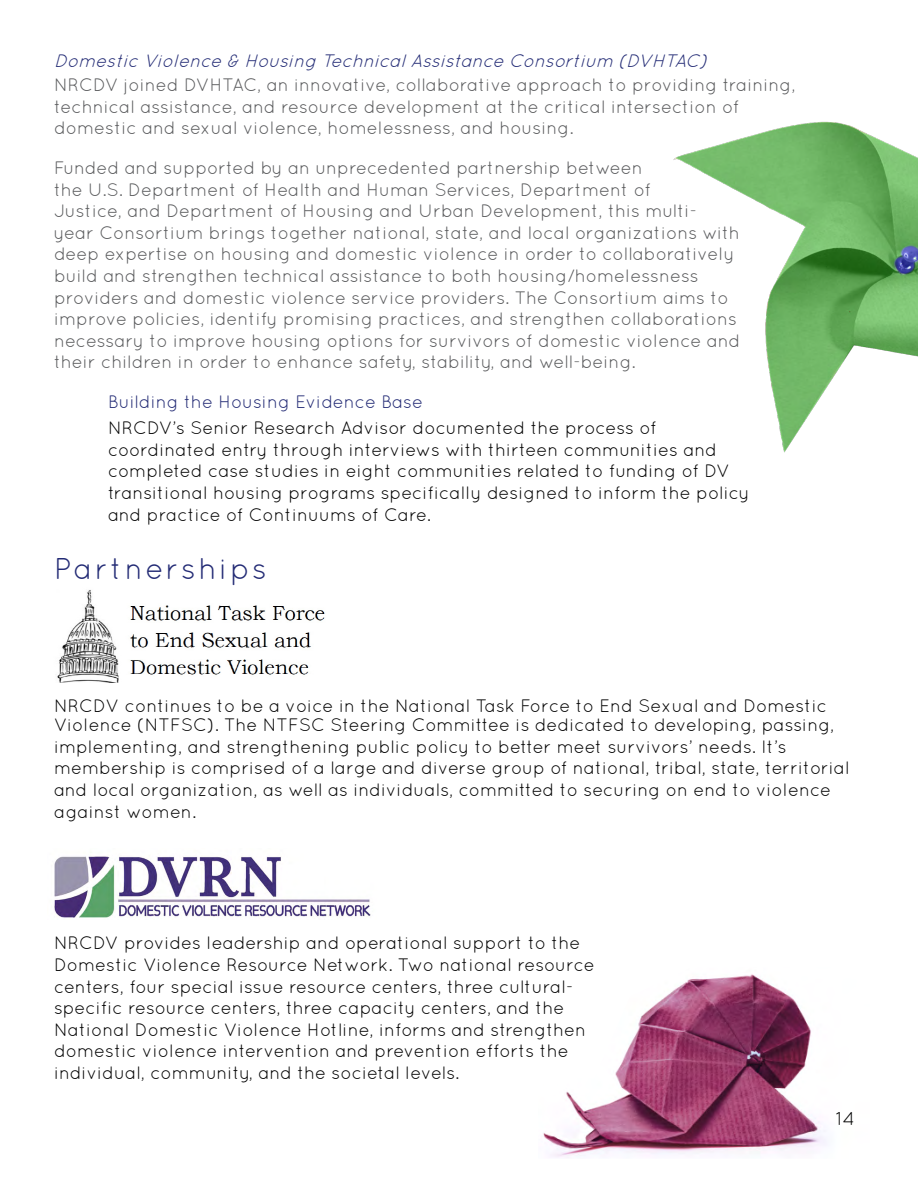
<style>
.page{position:relative;width:918px;height:1188px;background:#fff}
.page>*{position:absolute;margin:0;border:0;box-sizing:border-box;transform-origin:0 0}
.t1{font:30px "Quicksand";letter-spacing:.08em;color:#232b75}
.t2{font:18.75px "Quicksand";color:#000}
.t3{font:18px/21.6px "Quicksand";color:#000}
.t4{font:18px/21.6px "Quicksand";color:#58595b}
.t5{font:italic 18px "Quicksand";color:#232b75}
.t6{font:18px "Quicksand";color:#232b75}
.s1{font-style:inherit}
</style>
<div class="page">
<img style="left:543px;top:974px;width:283px;height:184px">
<img style="left:57px;top:590px;width:268px;height:93px">
<img style="left:54px;top:856px;width:317px;height:62px">
<img style="left:673px;top:121px;width:245px;height:332px">
<p class="t5" style="left:54px;top:50px;width:660px">Domestic Violence &amp; Housing TechnicalAssistance Consortium (DVHTAC)</p>
<p class="t4" style="left:54px;top:74px;width:743px">NRCDV joined DVHTAC, an innovative, collaborative approach to providing training, technical assistance, and resource development at the critical intersection of domestic and sexual violence, homelessness, and housing.</p>
<p class="t4" style="left:54px;top:157px;width:688px">Funded and supported by an unprecedented partnership between<br>the U.S. Department of Health and Human Services, Department of<br>Justice, and Department of Housing and Urban Development, this multi&shy;year Consortium brings together national, state, and local organizations with deep expertise on housing and domestic violence in order to collaboratively build and strengthen technical assistance to both housing/homelessness providers and domestic violence service providers. The Consortium aims to improve policies, identify promising practices, and strengthen collaborations necessary to improve housing options for survivors of domestic violence and their children in order to enhance safety, stability, and well-being.</p>
<p class="t6" style="left:108px;top:391px;width:317px">Building the Housing Evidence Base</p>
<p class="t3" style="left:108px;top:417px;width:643px">NRCDV’s Senior Research Advisor documented the process of coordinated entry through interviews with thirteen communities and completed case studies in eight communities related to funding of DV transitional housing programs specifically designed to inform the policy and practice of Continuums of Care.</p>
<h1 class="t1" style="left:54px;top:551px;width:214px">Partnerships</h1>
<p class="t3" style="left:54px;top:696px;width:782px;line-height:18.8px">NRCDV continues to be a voice in the <span class="s1">N</span>ational Task Force to End Sexual and Domestic<br>Violence (NTFSC). The NTFSC Steering Committee is dedicated to developing, passing,</p>
<p class="t3" style="left:54px;top:735px;width:797px">implementing, and strengthening public policy to better meet survivors’ needs. It’s membership is comprised of a large and diverse group of national, tribal, state, territorial and local organization, as well as individuals, committed to securing on end to violence against women.</p>
<p class="t3" style="left:54px;top:932px;width:542px">NRCDV provides leadership and operational support to the Domestic Violence Resource Network. Two national resource centers, four special issue resource centers, three cultural&shy;specific resource centers, three capacity centers, and the National Domestic Violence Hotline, informs and strengthen domestic violence intervention and prevention efforts the individual, community, and the societal levels.</p>
<p class="t2" style="left:836px;top:1108px;width:20px">14</p>
</div>
